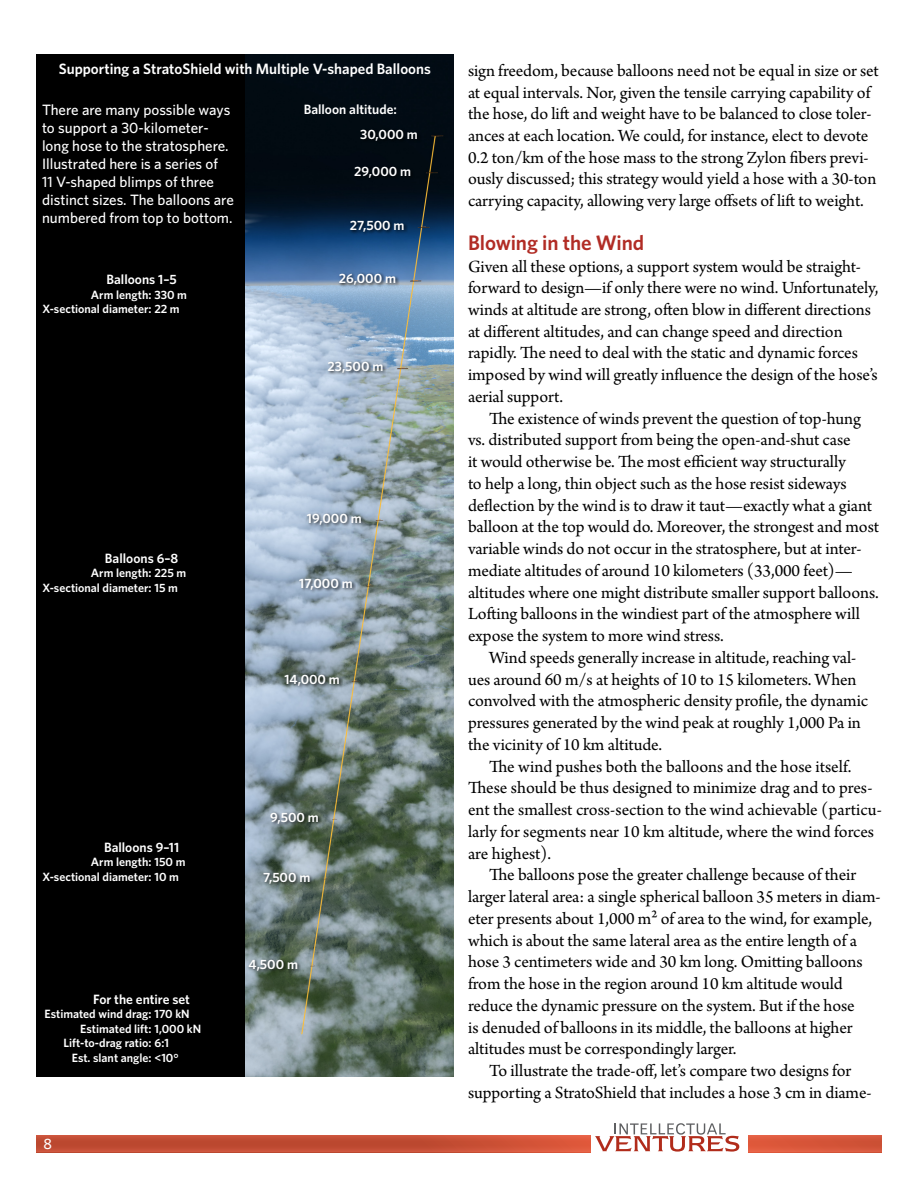
<style>
.page{position:relative;width:918px;height:1188px;background:#fff}
.page>*{position:absolute;margin:0;border:0;box-sizing:border-box;transform-origin:0 0}
.t1{font:600 21px "Whitney";letter-spacing:-.005em;color:#b12c25}
.Lead{font:18px/21.8px "Arno Pro";letter-spacing:-.005em;color:#000}
.t2{font:500 15px/18px "Whitney";color:#fff}
.t3{font:600 15px "Whitney";color:#fff}
.t4{font:600 13.5px "Whitney";color:#fff}
.t5{font:600 12px "Whitney";color:#fff}
</style>
<div class="page">
<svg style="left:36px;top:1136px;width:846px;height:16px;background:#ca5037"></svg>
<div style="left:591px;top:1114px;width:157px;height:44px;background:#fff"></div>
<svg style="left:595px;top:1123px;width:144px;height:29px"></svg>
<img style="left:245px;top:54px;width:209px;height:1022px">
<div style="left:36px;top:54px;width:209px;height:1022px;background:#000"></div>
<div style="left:359px;top:127px;width:62px;height:17px;background:#01080f"></div>
<div style="left:353px;top:165px;width:62px;height:17px;background:#01080e"></div>
<div style="left:349px;top:219px;width:59px;height:17px;background:#000;opacity:.75"></div>
<div style="left:338px;top:272px;width:62px;height:17px;background:#000;opacity:.75"></div>
<div style="left:327px;top:359px;width:60px;height:17px;background:#000;opacity:.75"></div>
<div style="left:306px;top:512px;width:58px;height:17px;background:#000;opacity:.75"></div>
<div style="left:298px;top:577px;width:58px;height:16px;background:#000;opacity:.75"></div>
<div style="left:283px;top:673px;width:60px;height:16px;background:#000;opacity:.75"></div>
<div style="left:247px;top:958px;width:54px;height:16px;background:#000;opacity:.75"></div>
<div style="left:269px;top:811px;width:53px;height:17px;background:#000;opacity:.75"></div>
<div style="left:262px;top:871px;width:52px;height:16px;background:#000;opacity:.75"></div>
<p class="t3" style="left:59px;top:59px;width:374px">Supporting a StratoShield with Multiple V-shaped Balloons</p>
<p class="t2" style="left:42px;top:101px;width:193px">There are many possible ways to support a 30-kilometer&shy;long hose to the stratosphere.<br>Illustrated here is a series of<br>11 V-shaped blimps of three distinct sizes. The balloons are numbered from top to bottom.</p>
<p class="t4" style="left:304px;top:101px;width:95px">Balloon altitude:</p>
<p class="t4" style="left:360px;top:125px;width:59px">30,000 m</p>
<p class="t4" style="left:354px;top:162px;width:58px">29,000 m</p>
<p class="t4" style="left:350px;top:216px;width:56px">27,500 m</p>
<p class="t4" style="left:107px;top:270px;width:72px">Balloons 1–5</p>
<p class="t5" style="left:91px;top:286px;width:98px">Arm length: 330 m</p>
<p class="t5" style="left:43px;top:301px;width:139px">X-sectional diameter: 22 m</p>
<p class="t4" style="left:339px;top:270px;width:59px">26,000 m</p>
<p class="t4" style="left:328px;top:357px;width:57px">23,500 m</p>
<p class="t4" style="left:105px;top:549px;width:75px">Balloons 6–8</p>
<p class="t5" style="left:91px;top:565px;width:97px">Arm length: 225 m</p>
<p class="t5" style="left:43px;top:580px;width:137px">X-sectional diameter: 15 m</p>
<p class="t4" style="left:307px;top:510px;width:56px">19,000 m</p>
<p class="t4" style="left:299px;top:574px;width:55px">17,000 m</p>
<p class="t4" style="left:284px;top:670px;width:57px">14,000 m</p>
<p class="t4" style="left:104px;top:838px;width:77px">Balloons 9–11</p>
<p class="t5" style="left:91px;top:854px;width:96px">Arm length: 150 m</p>
<p class="t5" style="left:43px;top:868px;width:138px">X-sectional diameter: 10 m</p>
<p class="t4" style="left:93px;top:990px;width:98px">For the entire set</p>
<p class="t5" style="left:45px;top:1006px;width:147px">Estimated wind drag: 170 kN</p>
<p class="t5" style="left:80px;top:1021px;width:122px">Estimated lift: 1,000 kN</p>
<p class="t5" style="left:63px;top:1035px;width:107px">Lift-to-drag ratio: 6:1</p>
<p class="t5" style="left:72px;top:1050px;width:108px">Est. slant angle: &lt;10°</p>
<p class="t2" style="left:43px;top:1135px;width:10px">8</p>
<p class="t4" style="left:270px;top:808px;width:50px">9,500 m</p>
<p class="t4" style="left:263px;top:868px;width:49px">7,500 m</p>
<p class="t4" style="left:249px;top:955px;width:51px">4,500 m</p>
<p class="Lead" style="left:468px;top:60px;width:412px">sign freedom, because balloons need not be equal in size or set at equal intervals. Nor, given the tensile carrying capability of the hose, do lift and weight have to be balanced to close toler&shy;ances at each location. We could, for instance, elect to devote 0.2 ton/km of the hose mass to the strong Zylon fibers previ&shy;ously discussed; this strategy would yield a hose with a 30-ton carrying capacity, allowing very large offsets of lift to weight.</p>
<p class="t1" style="left:468px;top:228px;width:178px">Blowing in the Wind</p>
<p class="Lead" style="left:468px;top:256px;width:412px">Given all these options, a support system would be straight&shy;forward to design—if only there were no wind. Unfortunately, winds at altitude are strong, often blow in different directions at different altitudes, and can change speed and direction rapidly. The need to deal with the static and dynamic forces imposed by wind will greatly influence the design of the hose’s aerial support.</p>
<p class="Lead" style="left:468px;top:408px;width:413px;text-indent:21px">The existence of winds prevent the question of top-hung vs. distributed support from being the open-and-shut case<br>it would otherwise be. The most efficient way structurally<br>to help a long, thin object such as the hose resist sideways deflection by the wind is to draw it taut—exactly what a giant balloon at the top would do. Moreover, the strongest and most variable winds do not occur in the stratosphere, but at inter&shy;mediate altitudes of around 10 kilometers (33,000 feet)— altitudes where one might distribute smaller support balloons.<br>Lofting balloons in the windiest part of the atmosphere will expose the system to more wind stress.</p>
<p class="Lead" style="left:468px;top:648px;width:402px;text-indent:21px">Wind speeds generally increase in altitude, reaching val&shy;ues around 60 m/s at heights of 10 to 15 kilometers. When convolved with the atmospheric density profile, the dynamic pressures generated by the wind peak at roughly 1,000 Pa in the vicinity of 10 km altitude.</p>
<p class="Lead" style="left:468px;top:756px;width:415px;text-indent:21px">The wind pushes both the balloons and the hose itself.<br>These should be thus designed to minimize drag and to pres&shy;ent the smallest cross-section to the wind achievable (particu&shy;larly for segments near 10 km altitude, where the wind forces are highest).</p>
<p class="Lead" style="left:468px;top:865px;width:414px;text-indent:21px">The balloons pose the greater challenge because of their larger lateral area: a single spherical balloon 35 meters in diam&shy;eter presents about 1,000 m² of area to the wind, for example, which is about the same lateral area as the entire length of a hose 3 centimeters wide and 30 km long. Omitting balloons from the hose in the region around 10 km altitude would reduce the dynamic pressure on the system. But if the hose<br>is denuded of balloons in its middle, the balloons at higher altitudes must be correspondingly larger.</p>
<p class="Lead" style="left:468px;top:1061px;width:405px;text-align:center">To illustrate the trade-off, let’s compare two designs for supporting a StratoShield that includes a hose 3 cm in diame-</p>
</div>
